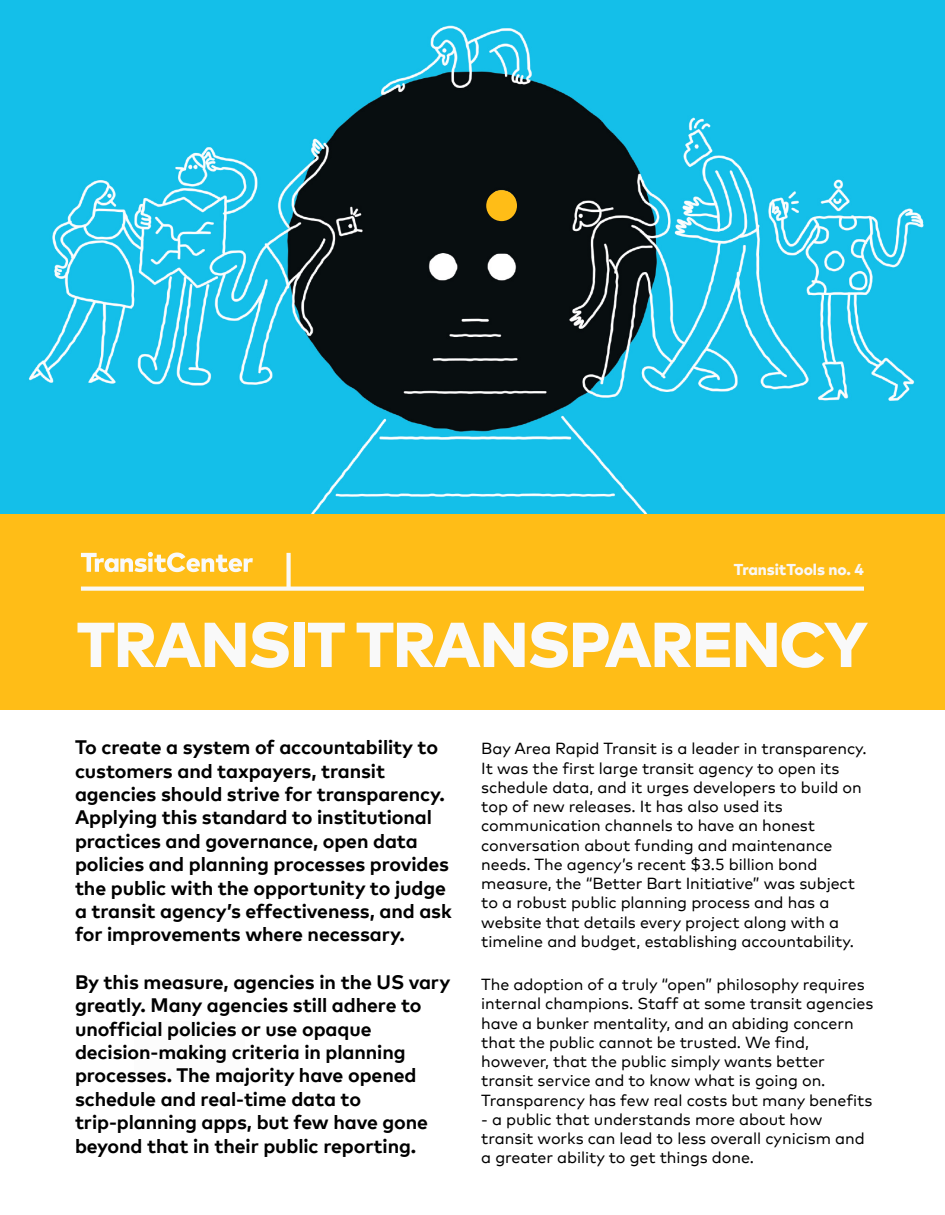
<style>
.page{position:relative;width:945px;height:1215px;background:#fff}
.page>*{position:absolute;margin:0;border:0;box-sizing:border-box;transform-origin:0 0}
.t1{font:800 63.3px "Mark Offc Pro";letter-spacing:-.02em;color:#f9f9f9}
.t2{font:700 19.5px/23.4px "Mark Offc Pro";letter-spacing:-.005em;color:#000}
.t3{font:16.05px/19.2px "Mark Offc Pro";letter-spacing:-.005em;color:#000}
.t4{font:800 15.75px "Mark Offc Pro";letter-spacing:-.005em;color:#f9f7f7}
</style>
<div class="page">
<img style="left:0;top:0;width:945px;height:514px">
<div style="left:0;top:514px;width:945px;height:196px;background:#ffbd17"></div>
<svg style="left:81px;top:552px;width:783px;height:39px"></svg>
<div style="left:486px;top:190px;width:31px;height:31px;background:#ffbd17;border-radius:50%"></div>
<p class="t4" style="left:734px;top:558px;width:132px">TransitTools no. 4</p>
<h1 class="t1" style="left:77px;top:596px;width:793px">TRANSIT TRANSPARENCY</h1>
<p class="t2" style="left:75px;top:734px;width:378px">To create a system of accountability to customers and taxpayers, transit agencies should strive for transparency.<br>Applying this standard to institutional practices and governance, open data policies and planning processes provides the public with the opportunity to judge a transit agency’s effectiveness, and ask for improvements where necessary.</p>
<p class="t2" style="left:75px;top:969px;width:377px">By this measure, agencies in the US vary greatly. Many agencies still adhere to unofficial policies or use opaque decision-making criteria in planning processes. The majority have opened schedule and real-time data to trip-planning apps, but few have gone beyond that in their public reporting.</p>
<p class="t3" style="left:481px;top:738px;width:387px">Bay Area Rapid Transit is a leader in transparency.<br>It was the first large transit agency to open its schedule data, and it urges developers to build on top of new releases. It has also used its communication channels to have an honest conversation about funding and maintenance needs. The agency’s recent $3.5 billion bond measure, the “Better Bart Initiative” was subject to a robust public planning process and has a website that details every project along with a timeline and budget, establishing accountability.</p>
<p class="t3" style="left:481px;top:974px;width:394px">The adoption of a truly “open” philosophy requires internal champions. Staff at some transit agencies have a bunker mentality, and an abiding concern that the public cannot be trusted. We find, however, that the public simply wants better transit service and to know what is going on.<br>Transparency has few real costs but many benefits</p>
<p class="t3" style="left:481px;top:1108px;width:385px">- a public that understands more about how transit works can lead to less overall cynicism and a greater ability to get things done.</p>
</div>
